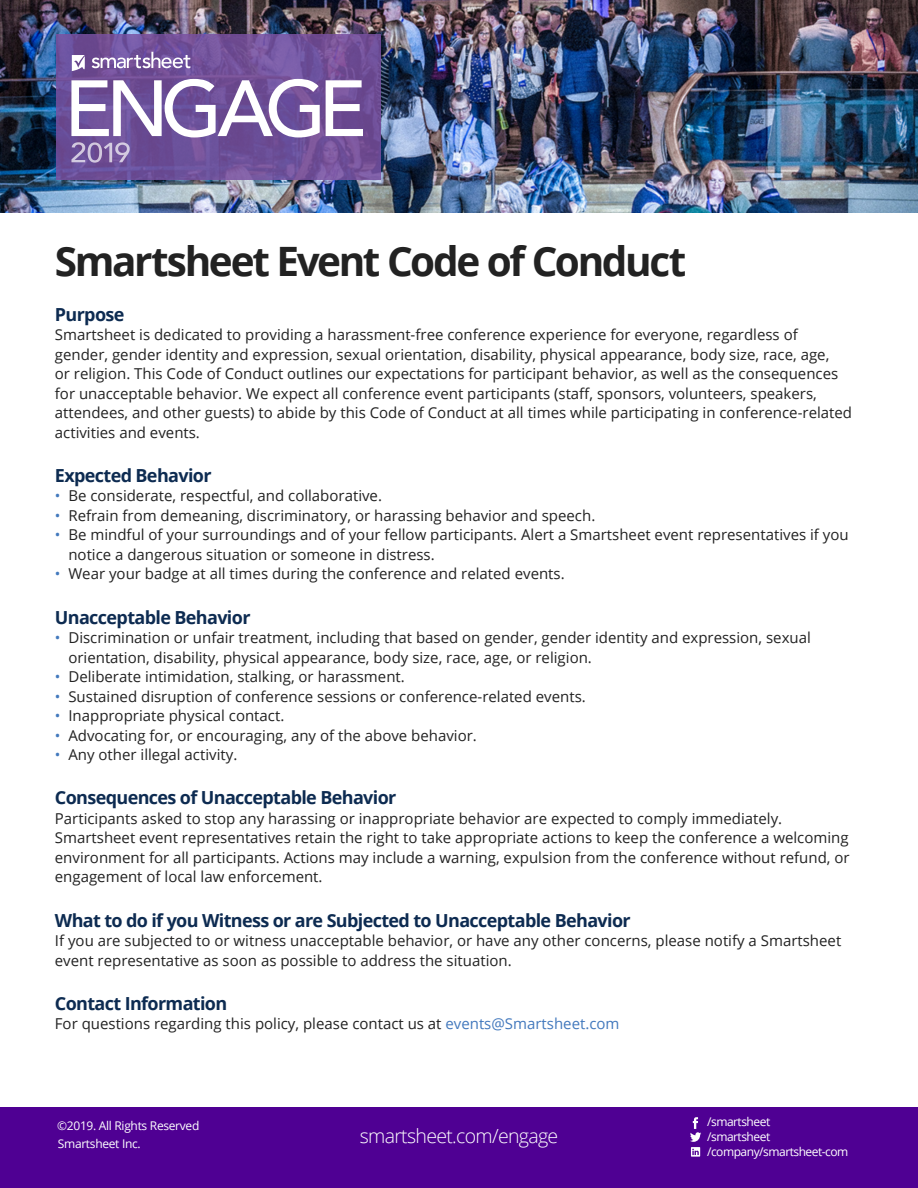
<style>
.page{position:relative;width:918px;height:1188px;background:#fff}
.page>*{position:absolute;margin:0;border:0;box-sizing:border-box;transform-origin:0 0}
.Page_Header{font:700 40.5px "Open Sans";letter-spacing:-.06em;color:#222}
.t1{font:300 19.5px "Open Sans";letter-spacing:-.035em;color:#fff}
.Section_Title{font:700 18px "Open Sans";letter-spacing:-.035em;color:#0d2b51}
.Body_Copy_-_Engage{font:15px/19.5px "Open Sans";color:#222}
.t2{font:12px/15px "Open Sans";letter-spacing:-.04em;color:#fff}
.s1{color:#4379bd}
</style>
<div class="page">
<div style="left:0;top:1107px;width:918px;height:81px;background:#4f0093"></div>
<svg style="left:690px;top:1117px;width:11px;height:40px"></svg>
<img style="left:0;top:0;width:918px;height:213px">
<svg style="left:56px;top:34px;width:325px;height:146px;background:#71519a"></svg>
<svg style="left:326px;top:80px;width:37px;height:56px"></svg>
<svg style="left:92px;top:52px;width:98px;height:16px"></svg>
<svg style="left:72px;top:55px;width:13px;height:16px"></svg>
<svg style="left:71px;top:79px;width:249px;height:84px"></svg>
<p class="Page_Header" style="left:55px;top:233px;width:633px">Smartsheet Event Code of Conduct</p>
<p class="Section_Title" style="left:55px;top:301px;width:71px">Purpose</p>
<p class="Body_Copy_-_Engage" style="left:55px;top:324px;width:799px">Smartsheet is dedicated to providing a harassment-free conference experience for everyone, regardless of gender, gender identity and expression, sexual orientation, disability, physical appearance, body size, race, age,<br>or religion. This Code of Conduct outlines our expectations for participant behavior, as well as the consequences for unacceptable behavior. We expect all conference event participants (staff, sponsors, volunteers, speakers, attendees, and other guests) to abide by this Code of Conduct at all times while participating in conference-related activities and events.</p>
<p class="Section_Title" style="left:55px;top:463px;width:158px">Expected Behavior</p>
<p class="Body_Copy_-_Engage" style="left:55px;top:486px;width:329px"><span class="s1">•</span> Be considerate, respectful, and collaborative.</p>
<p class="Body_Copy_-_Engage" style="left:55px;top:505px;width:542px"><span class="s1">•</span> Refrain from demeaning, discriminatory, or harassing behavior and speech.</p>
<p class="Body_Copy_-_Engage" style="left:68px;top:525px;width:782px;text-indent:-14px"><span class="s1">•</span> Be mindful of your surroundings and of your fellow participants. Alert a Smartsheet event representatives if you notice a dangerous situation or someone in distress.</p>
<p class="Body_Copy_-_Engage" style="left:55px;top:564px;width:511px"><span class="s1">•</span> Wear your badge at all times during the conference and related events.</p>
<p class="Section_Title" style="left:55px;top:604px;width:197px">Unacceptable Behavior</p>
<p class="Body_Copy_-_Engage" style="left:68px;top:627px;width:744px;text-indent:-14px"><span class="s1">•</span> Discrimination or unfair treatment, including that based on gender, gender identity and expression, sexual orientation, disability, physical appearance, body size, race, age, or religion.</p>
<p class="Body_Copy_-_Engage" style="left:55px;top:666px;width:351px"><span class="s1">•</span> Deliberate intimidation, stalking, or harassment.</p>
<p class="Body_Copy_-_Engage" style="left:55px;top:686px;width:532px"><span class="s1">•</span> Sustained disruption of conference sessions or conference-related events.</p>
<p class="Body_Copy_-_Engage" style="left:55px;top:705px;width:231px"><span class="s1">•</span> Inappropriate physical contact.</p>
<p class="Body_Copy_-_Engage" style="left:55px;top:725px;width:424px"><span class="s1">•</span> Advocating for, or encouraging, any of the above behavior.</p>
<p class="Body_Copy_-_Engage" style="left:55px;top:744px;width:184px"><span class="s1">•</span> Any other illegal activity.</p>
<p class="Section_Title" style="left:55px;top:785px;width:343px">Consequences of Unacceptable Behavior</p>
<p class="Body_Copy_-_Engage" style="left:55px;top:808px;width:796px">Participants asked to stop any harassing or inappropriate behavior are expected to comply immediately.<br>Smartsheet event representatives retain the right to take appropriate actions to keep the conference a welcoming environment for all participants. Actions may include a warning, expulsion from the conference without refund, or engagement of local law enforcement.</p>
<p class="Section_Title" style="left:55px;top:907px;width:577px">What to do if you Witness or are Subjected to Unacceptable Behavior</p>
<p class="Body_Copy_-_Engage" style="left:55px;top:930px;width:788px">If you are subjected to or witness unacceptable behavior, or have any other concerns, please notify a Smartsheet event representative as soon as possible to address the situation.</p>
<p class="Section_Title" style="left:55px;top:991px;width:174px">Contact Information</p>
<p class="Body_Copy_-_Engage" style="left:55px;top:1014px;width:566px">For questions regarding this policy, please contact us at <span class="s1">events@Smartsheet.com</span></p>
<p class="t2" style="left:57px;top:1116px;width:144px;line-height:18px">©2019. All Rights Reserved<br>Smartsheet Inc.</p>
<p class="t2" style="left:707px;top:1114px;width:143px">/smartsheet<br>/smartsheet /company/smartsheet-com</p>
<h2 class="t1" style="left:360px;top:1123px;width:200px">smartsheet.com/engage</h2>
</div>
